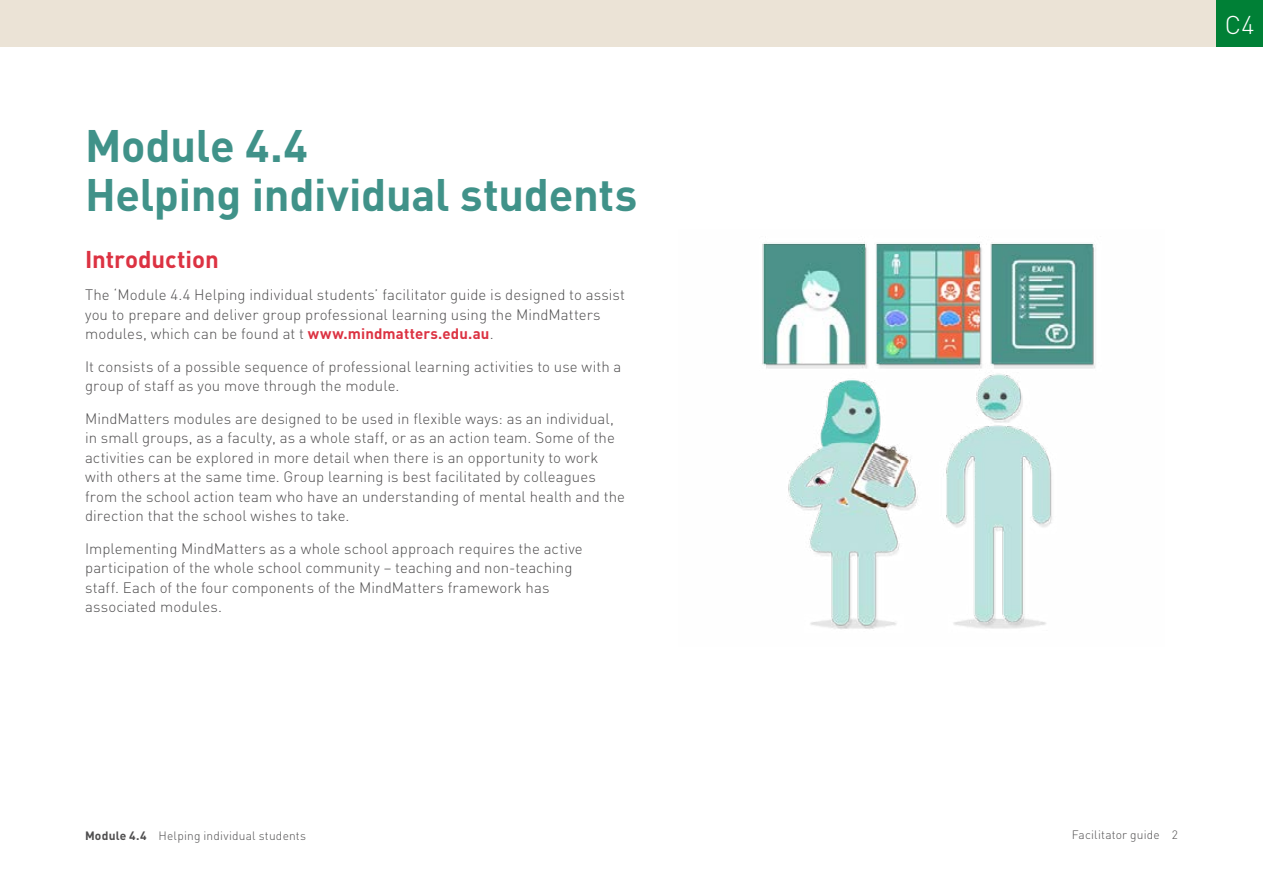
<style>
.page{position:relative;width:1263px;height:893px;background:#fff}
.page>*{position:absolute;margin:0;border:0;box-sizing:border-box;transform-origin:0 0}
.t1{font:700 45px "DIN Pro";letter-spacing:-.01em;color:#409289}
.t2{font:300 25.5px "DIN Pro";color:#fff}
.Subhead_1{font:700 24px "DIN Pro";letter-spacing:-.005em;color:#dc3242}
.body_1{font:300 15px/19.5px "DIN Pro";letter-spacing:.005em;color:#4f4e4f}
.t3{font:300 12px "DIN Pro";letter-spacing:.015em;color:#4f4e4f}
.s1{color:#dd3242}
.s2{font-weight:700;color:#dc3242}
.s3{font-weight:700}
</style>
<div class="page">
<div style="left:1px;top:0;width:1262px;height:47px;background:#ebe3d6"></div>
<div style="left:1216px;top:0;width:47px;height:47px;background:#008036"></div>
<img style="left:762px;top:242px;width:334px;height:387px">
<h1 class="t1" style="left:85px;top:108px;width:224px">Module 4.4</h1>
<h1 class="t1" style="left:85px;top:157px;width:554px">Helping individual students</h1>
<h2 class="Subhead_1" style="left:85px;top:239px;width:135px">Introductio<span class="s1">n</span></h2>
<p class="body_1" style="left:85px;top:284px;width:542px">The ‘Module 4.4 Helping individual students’ facilitator guide is designed to assist you to prepare and deliver group professional learning using the MindMatters modules, which can be found at t <span class="s2">www.mindmatters.edu.au</span>.</p>
<p class="body_1" style="left:85px;top:355px;width:538px">It consists of a possible sequence of professional learning activities to use with a group of staff as you move through the module.</p>
<p class="body_1" style="left:85px;top:407px;width:541px">MindMatters modules are designed to be used in flexible ways: as an individual, in small groups, as a faculty, as a whole staff, or as an action team. Some of the activities can be explored in more detail when there is an opportunity to work with others at the same time. Group learning is best facilitated by colleagues from the school action team who have an understanding of mental health and the direction that the school wishes to take.</p>
<p class="body_1" style="left:85px;top:537px;width:499px">Implementing MindMatters as a whole school approach requires the active participation of the whole school community – teaching and non-teaching staff. Each of the four components of the MindMatters framework has associated modules.</p>
<h2 class="t2" style="left:1225px;top:5px;width:31px">C4</h2>
<p class="t3" style="left:85px;top:826px;width:223px"><span class="s3">Module 4.4</span> Helping individual students</p>
<p class="t3" style="left:1072px;top:826px;width:108px">Facilitator guide 2</p>
</div>
